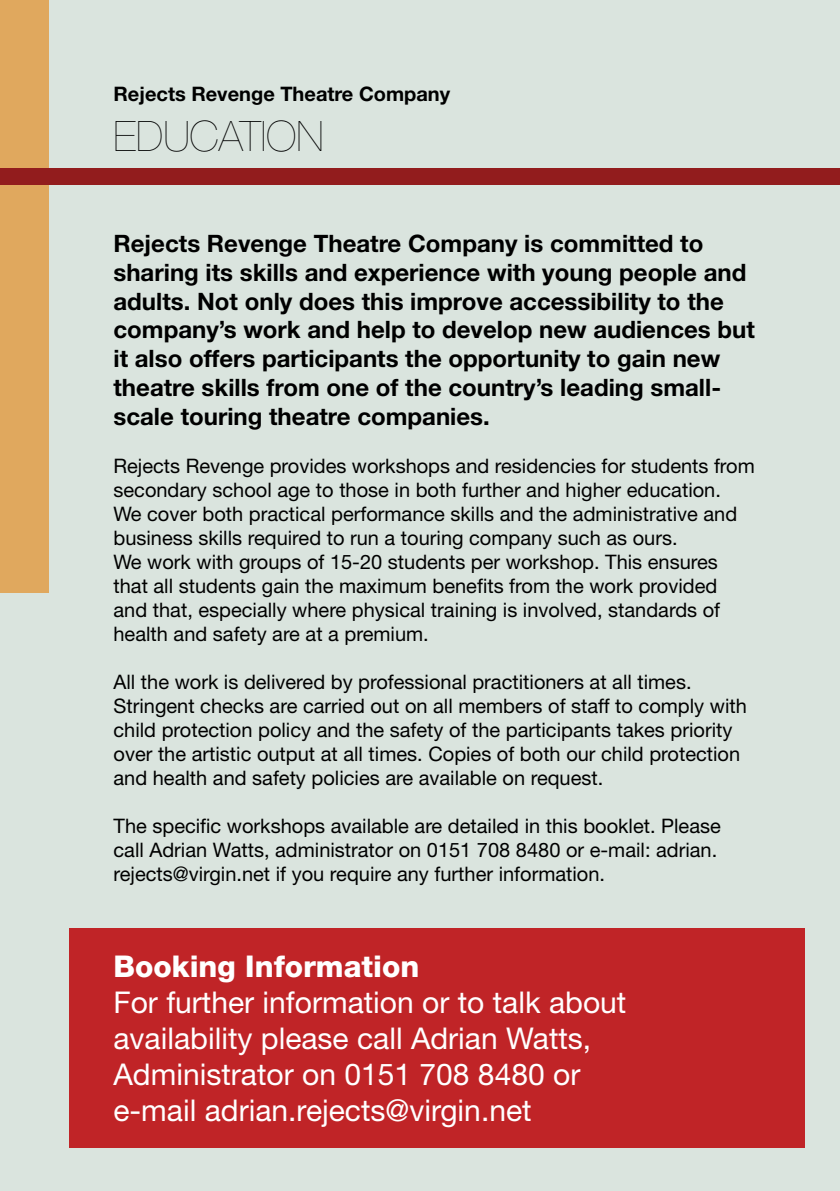
<style>
.page{position:relative;width:840px;height:1191px;background:#fff}
.page>*{position:absolute;margin:0;border:0;box-sizing:border-box;transform-origin:0 0}
.t1{font:200 42px "Helvetica Neue";color:#000}
.t2{font:30px/36px "Helvetica Neue";color:#fff}
.t3{font:800 30px "Helvetica Neue";color:#fff}
.t4{font:700 24px/28.8px "Helvetica Neue";color:#000}
.t5{font:20px/24px "Helvetica Neue";color:#000}
.t6{font:700 20px "Helvetica Neue";color:#000}
</style>
<div class="page">
<div style="left:0;top:0;width:839px;height:1191px;background:#dae4de"></div>
<div style="left:0;top:0;width:48px;height:592px;background:#e0a85e"></div>
<div style="left:69px;top:928px;width:735px;height:220px;background:#c02427"></div>
<div style="left:0;top:168px;width:839px;height:16px;background:#921c1d"></div>
<p class="t6" style="left:113px;top:81px;width:338px">Rejects Revenge Theatre Company</p>
<h1 class="t1" style="left:113px;top:112px;width:211px">EDUCATION</h1>
<p class="t4" style="left:113px;top:228px;width:642px">Rejects Revenge Theatre Company is committed to sharing its skills and experience with young people and adults. Not only does this improve accessibility to the company’s work and help to develop new audiences but it also offers participants the opportunity to gain new theatre skills from one of the country’s leading small&shy;scale touring theatre companies.</p>
<p class="t5" style="left:113px;top:453px;width:642px">Rejects Revenge provides workshops and residencies for students from secondary school age to those in both further and higher education.<br>We cover both practical performance skills and the administrative and business skills required to run a touring company such as ours.<br>We work with groups of 15-20 students per workshop. This ensures that all students gain the maximum benefits from the work provided and that, especially where physical training is involved, standards of health and safety are at a premium.</p>
<p class="t5" style="left:113px;top:669px;width:634px">All the work is delivered by professional practitioners at all times.<br>Stringent checks are carried out on all members of staff to comply with child protection policy and the safety of the participants takes priority over the artistic output at all times. Copies of both our child protection and health and safety policies are available on request.</p>
<p class="t5" style="left:113px;top:813px;width:608px">The specific workshops available are detailed in this booklet. Please call Adrian Watts, administrator on 0151 708 8480 or e-mail: adrian. rejects@virgin.net if you require any further information.</p>
<h2 class="t3" style="left:113px;top:948px;width:307px">Booking Information</h2>
<h2 class="t2" style="left:113px;top:984px;width:514px">For further information or to talk about availability please call Adrian Watts, Administrator on 0151 708 8480 or e-mail adrian.rejects@virgin.net</h2>
</div>
